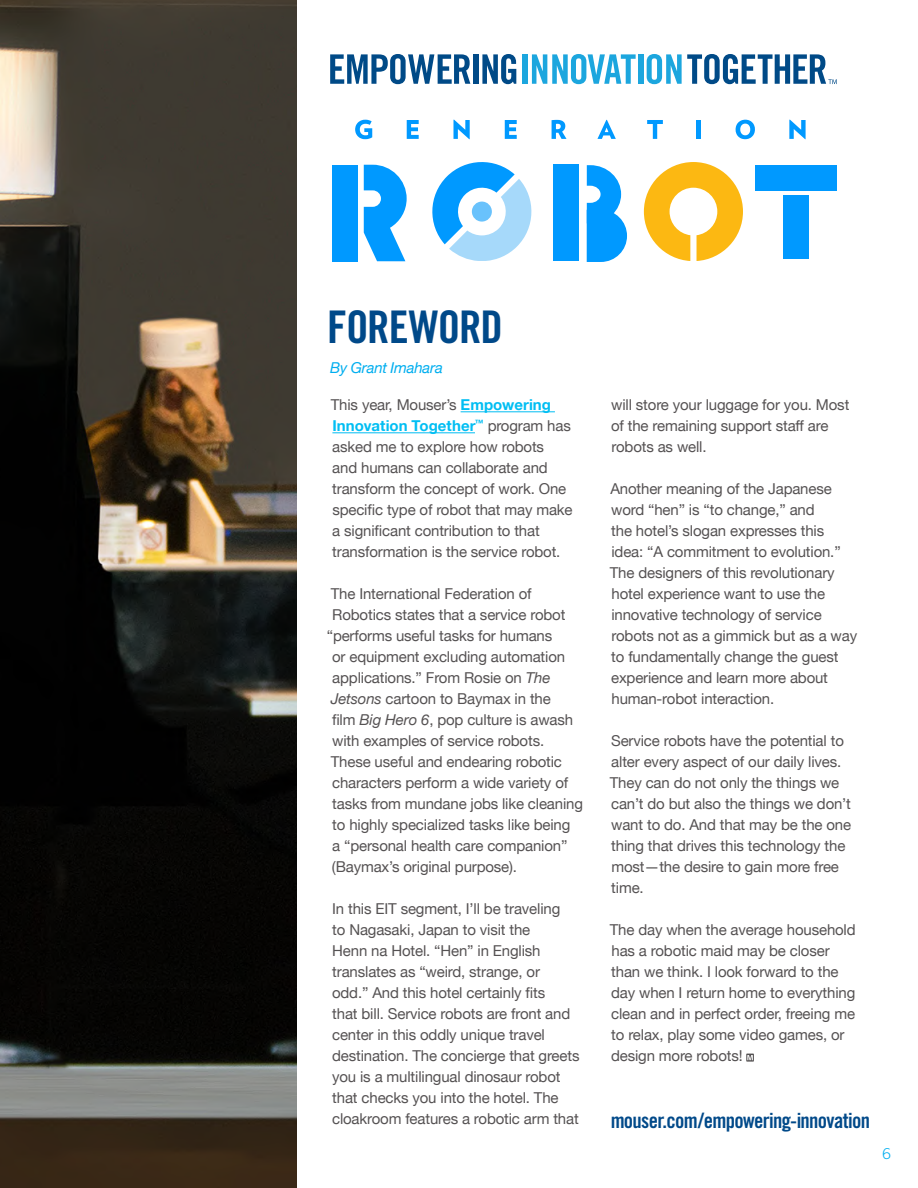
<style>
.page{position:relative;width:918px;height:1188px;background:#fff}
.page>*{position:absolute;margin:0;border:0;box-sizing:border-box;transform-origin:0 0}
.t1{font:45px "Trade Gothic Bold Cond Twenty";letter-spacing:-.025em;color:#004989}
.t2{font:21px "Trade Gothic Bold Cond Twenty";letter-spacing:-.035em;color:#004989}
.t3{font:15px/21px "Helvetica Neue LT";letter-spacing:-.01em;color:#555253}
.t4{font:italic 15px "Helvetica Neue LT";letter-spacing:-.01em;color:#00aeef}
.t5{font:300 15px "Trade Gothic";color:#00aeef}
.s1{font-weight:700;color:#00bef3}
.s2{font-style:italic}
</style>
<div class="page">
<img style="left:0;top:0;width:297px;height:1188px">
<hr style="left:461px;top:411px;width:94px;height:1px;background:#00bef3">
<hr style="left:332px;top:432px;width:143px;height:1px;background:#00bef3">
<svg style="left:355px;top:120px;width:17px;height:19px"></svg>
<svg style="left:407px;top:120px;width:12px;height:19px"></svg>
<svg style="left:453px;top:120px;width:17px;height:19px"></svg>
<svg style="left:505px;top:120px;width:12px;height:19px"></svg>
<svg style="left:552px;top:120px;width:15px;height:19px"></svg>
<svg style="left:597px;top:120px;width:19px;height:19px"></svg>
<svg style="left:647px;top:120px;width:16px;height:19px"></svg>
<hr style="left:697px;top:120px;width:4px;height:19px;background:#09f">
<svg style="left:736px;top:120px;width:19px;height:19px"></svg>
<svg style="left:789px;top:120px;width:17px;height:19px"></svg>
<svg style="left:587px;top:165px;width:40px;height:97px"></svg>
<div style="left:553px;top:165px;width:26px;height:96px;background:#09f"></div>
<div style="left:784px;top:196px;width:25px;height:63px;background:#09f"></div>
<div style="left:756px;top:165px;width:81px;height:26px;background:#09f"></div>
<div style="left:332px;top:165px;width:25px;height:96px;background:#09f"></div>
<svg style="left:364px;top:165px;width:43px;height:96px"></svg>
<svg style="left:644px;top:162px;width:99px;height:99px"></svg>
<svg style="left:432px;top:162px;width:100px;height:99px"></svg>
<div style="left:472px;top:202px;width:20px;height:20px;background:#69c2fc;border-radius:50%"></div>
<svg style="left:330px;top:54px;width:140px;height:30px"></svg>
<div style="left:473px;top:54px;width:5px;height:30px;background:#004a87"></div>
<svg style="left:482px;top:54px;width:34px;height:30px"></svg>
<div style="left:523px;top:54px;width:5px;height:30px;background:#1ca6de"></div>
<svg style="left:532px;top:54px;width:104px;height:30px"></svg>
<div style="left:638px;top:54px;width:6px;height:30px;background:#1ca6de"></div>
<svg style="left:647px;top:54px;width:190px;height:30px"></svg>
<svg style="left:746px;top:1054px;width:8px;height:8px"></svg>
<h1 class="t1" style="left:327px;top:299px;width:177px">FOREWORD</h1>
<p class="t4" style="left:330px;top:359px;width:114px">By Grant Imahara</p>
<p class="t3" style="left:331px;top:394px;width:243px">This year, Mouser’s <span class="s1">Empowering Innovation Together</span><sup>™</sup> program has asked me to explore how robots<br>and humans can collaborate and transform the concept of work. One specific type of robot that may make a significant contribution to that transformation is the service robot.</p>
<p class="t3" style="left:331px;top:583px;width:202px">The International Federation of</p>
<p class="t3" style="left:332px;top:604px;width:235px">Robotics states that a service robot</p>
<p class="t3" style="left:327px;top:625px;width:227px">“performs useful tasks for humans</p>
<p class="t3" style="left:332px;top:646px;width:235px">or equipment excluding automation</p>
<p class="t3" style="left:332px;top:667px;width:220px">applications.” From Rosie on <span class="s2">The</span></p>
<p class="t3" style="left:331px;top:688px;width:222px"><span class="s2">Jetsons</span> cartoon to Baymax in the</p>
<p class="t3" style="left:332px;top:709px;width:243px">film <span class="s2">Big Hero 6</span>, pop culture is awash</p>
<p class="t3" style="left:332px;top:730px;width:214px">with examples of service robots.</p>
<p class="t3" style="left:331px;top:751px;width:233px">These useful and endearing robotic</p>
<p class="t3" style="left:332px;top:772px;width:238px">characters perform a wide variety of</p>
<p class="t3" style="left:332px;top:793px;width:252px">tasks from mundane jobs like cleaning</p>
<p class="t3" style="left:332px;top:814px;width:240px">to highly specialized tasks like being</p>
<p class="t3" style="left:332px;top:835px;width:237px">a “personal health care companion”</p>
<p class="t3" style="left:332px;top:856px;width:187px">(Baymax’s original purpose).</p>
<p class="t3" style="left:332px;top:898px;width:249px">In this EIT segment, I’ll be traveling<br>to Nagasaki, Japan to visit the<br>Henn na Hotel. “Hen” in English translates as “weird, strange, or odd.” And this hotel certainly fits<br>that bill. Service robots are front and center in this oddly unique travel destination. The concierge that greets you is a multilingual dinosaur robot that checks you into the hotel. The cloakroom features a robotic arm that</p>
<p class="t3" style="left:611px;top:394px;width:240px">will store your luggage for you. Most of the remaining support staff are robots as well.</p>
<p class="t3" style="left:610px;top:478px;width:249px">Another meaning of the Japanese word “hen” is “to change,” and<br>the hotel’s slogan expresses this idea: “A commitment to evolution.”<br>The designers of this revolutionary hotel experience want to use the innovative technology of service robots not as a gimmick but as a way to fundamentally change the guest experience and learn more about human-robot interaction.</p>
<p class="t3" style="left:610px;top:730px;width:243px">Service robots have the potential to alter every aspect of our daily lives.<br>They can do not only the things we can’t do but also the things we don’t want to do. And that may be the one thing that drives this technology the most—the desire to gain more free time.</p>
<p class="t3" style="left:610px;top:919px;width:247px">The day when the average household has a robotic maid may be closer than we think. I look forward to the day when I return home to everything clean and in perfect order, freeing me to relax, play some video games, or design more robots!</p>
<h2 class="t2" style="left:611px;top:1108px;width:261px">mouser.com/empowering-innovation</h2>
<p class="t5" style="left:883px;top:1145px;width:10px">6</p>
</div>
